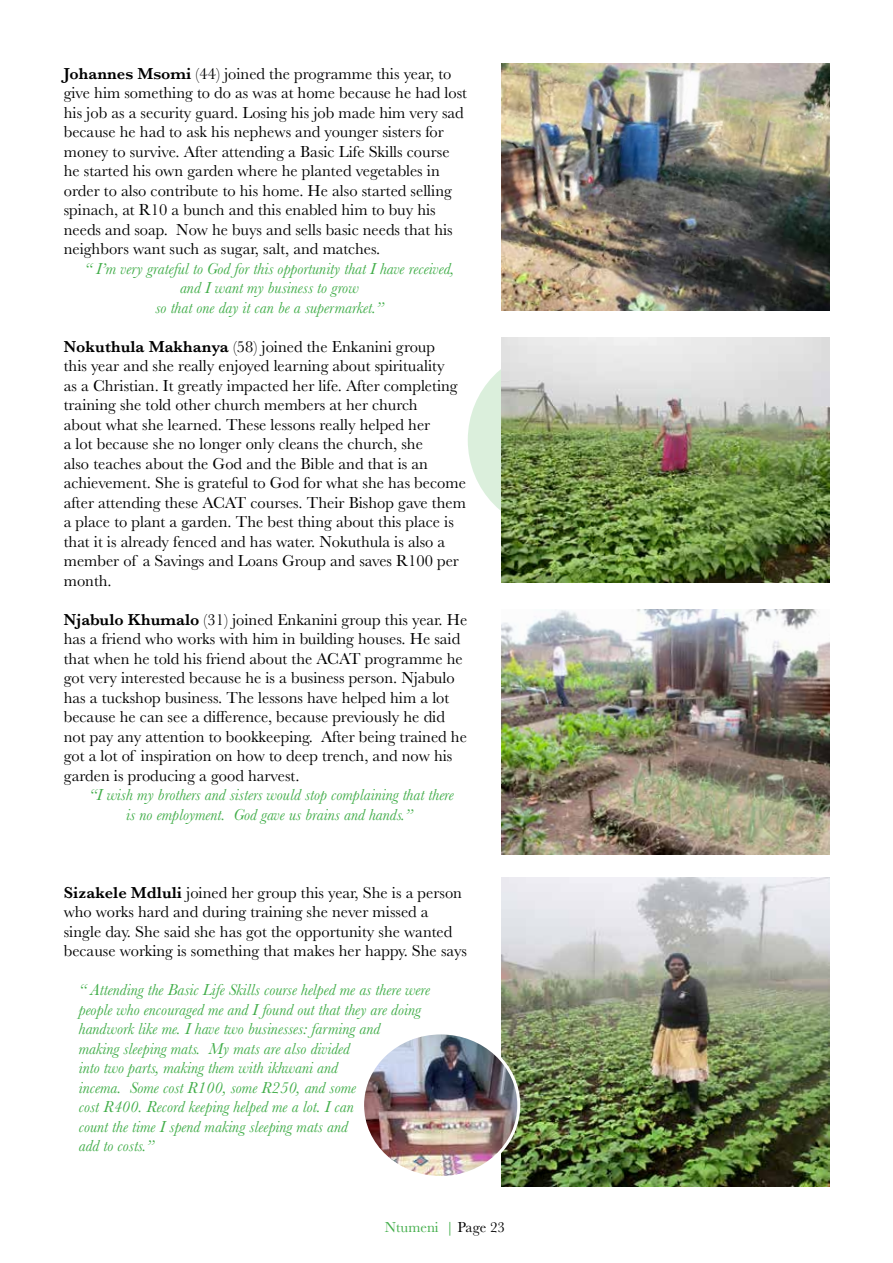
<style>
.page{position:relative;width:893px;height:1263px;background:#fff}
.page>*{position:absolute;margin:0;border:0;box-sizing:border-box;transform-origin:0 0}
.t1{font:16.5px/19.5px "Baskerville";color:#000}
.t2{font:italic 16.5px/19.5px "Baskerville";color:#41ad49;text-align:center}
.t3{font:15px "Baskerville";color:#41ad49}
.s1{font-weight:600}
.s2{color:#000}
</style>
<div class="page">
<div style="left:468px;top:349px;width:176px;height:182px;background:#dbefdc;border-radius:50%"></div>
<img style="left:502px;top:64px;width:327px;height:247px">
<img style="left:502px;top:337px;width:327px;height:246px">
<img style="left:502px;top:609px;width:327px;height:246px">
<img style="left:502px;top:877px;width:327px;height:309px">
<img style="left:365px;top:1033px;width:154px;height:144px">
<div style="left:361px;top:1031px;width:159px;height:148px;border:3px solid #fff;border-radius:50%"></div>
<p class="t1" style="left:64px;top:64px;width:405px"><span class="s1">Johannes Msomi</span> (44) joined the programme this year, to give him something to do as was at home because he had lost his job as a security guard. Losing his job made him very sad because he had to ask his nephews and younger sisters for money to survive. After attending a Basic Life Skills course he started his own garden where he planted vegetables in order to also contribute to his home. He also started selling spinach, at R10 a bunch and this enabled him to buy his needs and soap. Now he buys and sells basic needs that his neighbors want such as sugar, salt, and matches.</p>
<p class="t2" style="left:85px;top:259px;width:371px">“ I’m very grateful to God for this opportunity that I have received, and I want my business to grow<br>so that one day it can be a supermarket.”</p>
<p class="t1" style="left:64px;top:337px;width:404px"><span class="s1">Nokuthula Makhanya</span> (58) joined the Enkanini group<br>this year and she really enjoyed learning about spirituality<br>as a Christian. It greatly impacted her life. After completing training she told other church members at her church<br>about what she learned. These lessons really helped her<br>a lot because she no longer only cleans the church, she<br>also teaches about the God and the Bible and that is an achievement. She is grateful to God for what she has become after attending these ACAT courses. Their Bishop gave them a place to plant a garden. The best thing about this place is that it is already fenced and has water. Nokuthula is also a member of a Savings and Loans Group and saves R100 per month.</p>
<p class="t1" style="left:64px;top:610px;width:405px"><span class="s1">Njabulo Khumalo</span> (31) joined Enkanini group this year. He has a friend who works with him in building houses. He said that when he told his friend about the ACAT programme he got very interested because he is a business person. Njabulo has a tuckshop business. The lessons have helped him a lot because he can see a difference, because previously he did not pay any attention to bookkeeping. After being trained he got a lot of inspiration on how to deep trench, and now his garden is producing a good harvest.</p>
<p class="t2" style="left:89px;top:785px;width:366px">“I wish my brothers and sisters would stop complaining that there is no employment. God gave us brains and hands.”</p>
<p class="t1" style="left:64px;top:883px;width:405px"><span class="s1">Sizakele Mdluli</span> joined her group this year, She is a person who works hard and during training she never missed a single day. She said she has got the opportunity she wanted because working is something that makes her happy. She says</p>
<p class="t2" style="left:79px;top:980px;width:353px;text-align:left">“ Attending the Basic Life Skills course helped me as there were people who encouraged me and I found out that they are doing handwork like me. I have two businesses: farming and<br>making sleeping mats. My mats are also divided<br>into two parts, making them with ikhwani and<br>incema. Some cost R100, some R250, and some<br>cost R400. Record keeping helped me a lot. I can<br>count the time I spend making sleeping mats and<br>add to costs.”</p>
<p class="t3" style="left:385px;top:1218px;width:122px">Ntumeni | <span class="s2">Page 23</span></p>
</div>
